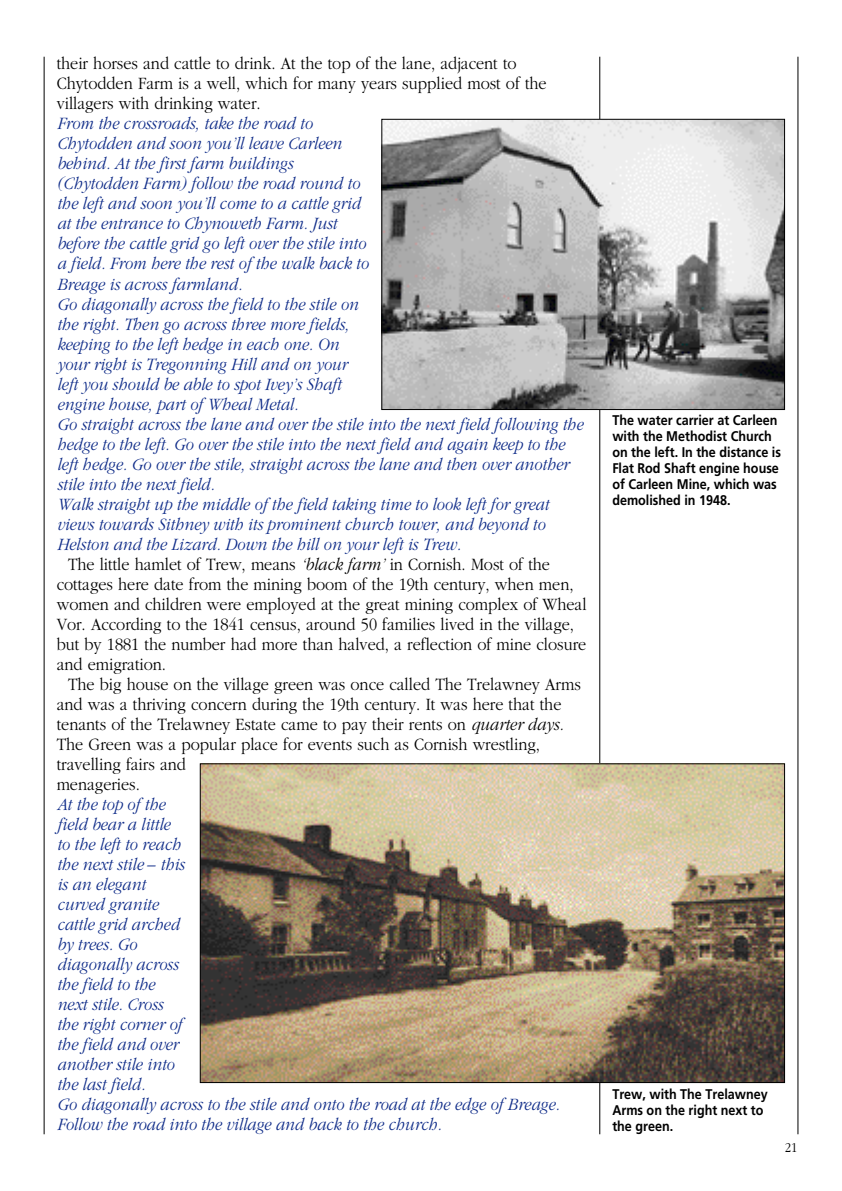
<style>
.page{position:relative;width:842px;height:1191px;background:#fff}
.page>*{position:absolute;margin:0;border:0;box-sizing:border-box;transform-origin:0 0}
.t1{font:italic 300 18px/20px "Garamond";color:#0e2b88;scale:.9 1}
.t2{font:300 18px/20px "Garamond";color:#000;scale:.9 1}
.t3{font:700 14px/16px "Frutiger";color:#000;scale:.9 1}
.t4{font:300 14px "Garamond";color:#000;scale:.9 1}
.s1{font-style:italic}
</style>
<div class="page">
<hr style="left:44px;top:57px;width:1px;height:1077px;background:#000">
<hr style="left:599px;top:57px;width:1px;height:1077px;background:#000">
<hr style="left:798px;top:57px;width:1px;height:1077px;background:#000">
<img style="left:202px;top:765px;width:581px;height:315px">
<img style="left:384px;top:121px;width:399px;height:287px">
<div style="left:382px;top:119px;width:403px;height:291px;border:1px solid #000"></div>
<p class="t2" style="left:57px;top:53px;width:546px">their horses and cattle to drink. At the top of the lane, adjacent to<br>Chytodden Farm is a well, which for many years supplied most of the villagers with drinking water.</p>
<p class="t1" style="left:57px;top:113px;width:286px">From the crossroads, take the road to</p>
<p class="t1" style="left:57px;top:133px;width:318px">Chytodden and soon you’ll leave Carleen</p>
<p class="t1" style="left:57px;top:153px;width:264px">behind. At the first farm buildings</p>
<p class="t1" style="left:57px;top:173px;width:338px">(Chytodden Farm) follow the road round to</p>
<p class="t1" style="left:57px;top:193px;width:339px">the left and soon you’ll come to a cattle grid</p>
<p class="t1" style="left:57px;top:213px;width:313px">at the entrance to Chynoweth Farm. Just</p>
<p class="t1" style="left:57px;top:233px;width:345px">before the cattle grid go left over the stile into</p>
<p class="t1" style="left:57px;top:253px;width:348px">a field. From here the rest of the walk back to</p>
<p class="t1" style="left:57px;top:273px;width:207px">Breage is across farmland.</p>
<p class="t1" style="left:57px;top:293px;width:336px">Go diagonally across the field to the stile on</p>
<p class="t1" style="left:57px;top:313px;width:326px">the right. Then go across three more fields,</p>
<p class="t1" style="left:57px;top:333px;width:315px">keeping to the left hedge in each one. On</p>
<p class="t1" style="left:57px;top:353px;width:324px">your right is Tregonning Hill and on your</p>
<p class="t1" style="left:57px;top:373px;width:317px">left you should be able to spot Ivey’s Shaft</p>
<p class="t1" style="left:57px;top:393px;width:269px">engine house, part of Wheal Metal.</p>
<p class="t1" style="left:57px;top:413px;width:586px">Go straight across the lane and over the stile into the next field following the</p>
<p class="t1" style="left:57px;top:433px;width:566px">hedge to the left. Go over the stile into the next field and again keep to the</p>
<p class="t1" style="left:57px;top:453px;width:571px">left hedge. Go over the stile, straight across the lane and then over another</p>
<p class="t1" style="left:57px;top:473px;width:177px">stile into the next field.</p>
<p class="t1" style="left:57px;top:493px;width:548px">Walk straight up the middle of the field taking time to look left for great</p>
<p class="t1" style="left:57px;top:513px;width:544px">views towards Sithney with its prominent church tower, and beyond to</p>
<p class="t1" style="left:57px;top:533px;width:450px">Helston and the Lizard. Down the hill on your left is Trew.</p>
<p class="t2" style="left:68px;top:553px;width:537px">The little hamlet of Trew, means <span class="s1">‘black farm’</span> in Cornish. Most of the</p>
<p class="t2" style="left:57px;top:573px;width:576px">cottages here date from the mining boom of the 19th century, when men,</p>
<p class="t2" style="left:57px;top:593px;width:590px">women and children were employed at the great mining complex of Wheal</p>
<p class="t2" style="left:57px;top:613px;width:576px">Vor. According to the 1841 census, around 50 families lived in the village,</p>
<p class="t2" style="left:57px;top:633px;width:590px">but by 1881 the number had more than halved, a reflection of mine closure</p>
<p class="t2" style="left:57px;top:653px;width:123px">and emigration.</p>
<p class="t2" style="left:68px;top:673px;width:571px">The big house on the village green was once called The Trelawney Arms</p>
<p class="t2" style="left:57px;top:693px;width:562px">and was a thriving concern during the 19th century. It was here that the</p>
<p class="t2" style="left:57px;top:713px;width:564px">tenants of the Trelawney Estate came to pay their rents on <span class="s1">quarter days.</span></p>
<p class="t2" style="left:57px;top:733px;width:539px">The Green was a popular place for events such as Cornish wrestling,</p>
<p class="t2" style="left:57px;top:753px;width:145px">travelling fairs and</p>
<p class="t2" style="left:57px;top:773px;width:94px">menageries.</p>
<p class="t1" style="left:57px;top:793px;width:560px">At the top of the<br>field bear a little<br>to the left to reach<br>the next stile – this<br>is an elegant<br>curved granite<br>cattle grid arched<br>by trees. Go<br>diagonally across<br>the field to the<br>next stile. Cross<br>the right corner of<br>the field and over<br>another stile into<br>the last field.<br>Go diagonally across to the stile and onto the road at the edge of Breage.<br>Follow the road into the village and back to the church.</p>
<p class="t3" style="left:612px;top:413px;width:189px">The water carrier at Carleen with the Methodist Church on the left. In the distance is<br>Flat Rod Shaft engine house of Carleen Mine, which was demolished in 1948.</p>
<p class="t3" style="left:612px;top:1087px;width:174px">Trew, with The Trelawney<br>Arms on the right next to the green.</p>
<p class="t4" style="left:785px;top:1138px;width:16px">21</p>
</div>
